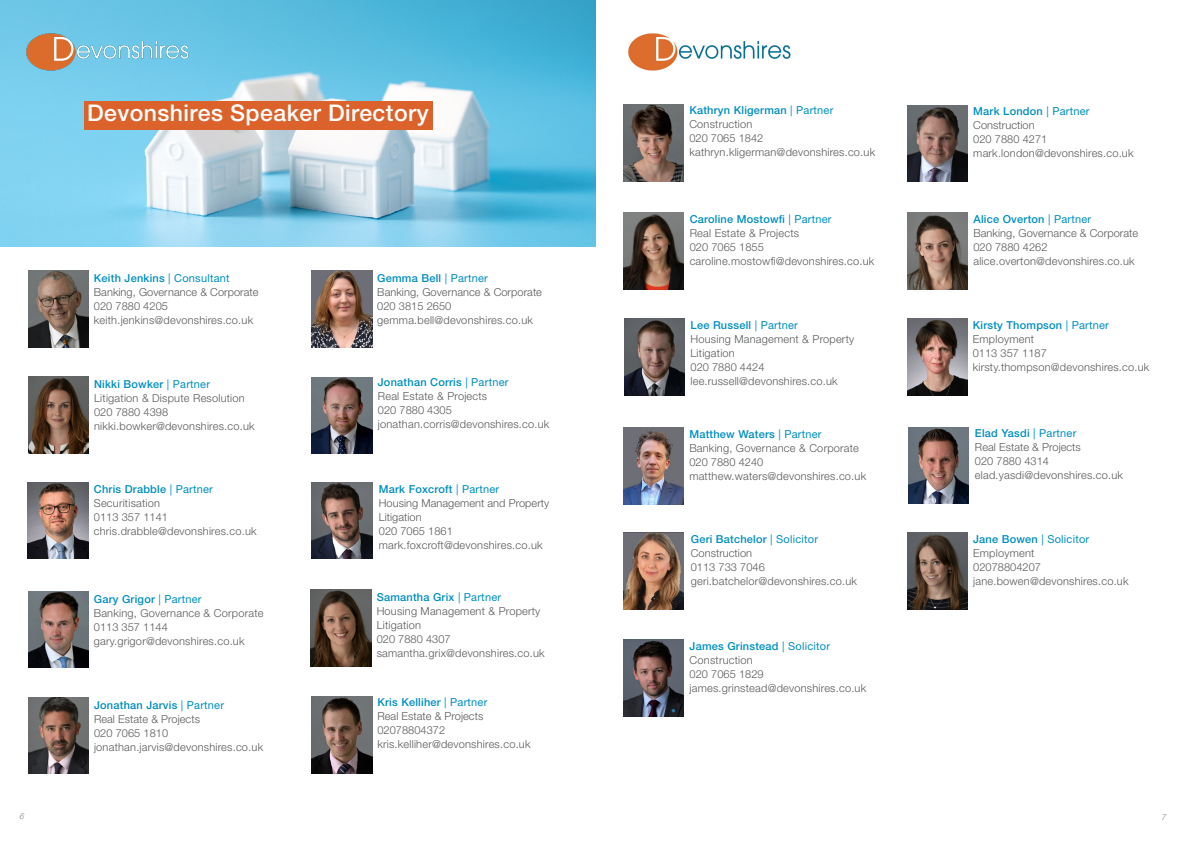
<style>
.page{position:relative;width:1191px;height:842px;background:#fff}
.page>*{position:absolute;margin:0;border:0;box-sizing:border-box;transform-origin:0 0}
.Quotes_bar_copy{font:500 23px "Helvetica Neue LT Std";letter-spacing:.02em;color:#fff}
.body_copy{font:300 11px/14px "Helvetica Neue LT Std";letter-spacing:.02em;color:#57585a}
.Partner_Name_and_tit{font:500 11px "Helvetica Neue LT Std";letter-spacing:.02em;color:#008ebe}
.Partner_Name_and_tit-2{font:300 11px/14px "Helvetica Neue LT Std";letter-spacing:.02em;color:#57585a}
.Partner_Name_and_tit-3{font:11px "Helvetica Neue LT Std";letter-spacing:.02em;color:#008ebe}
.t1{font:italic 300 8px "Helvetica Neue LT Std";color:#848385}
.s1{font-weight:400}
.s2{font-weight:500}
</style>
<div class="page">
<img style="left:907px;top:533px;width:60px;height:76px">
<img style="left:908px;top:427px;width:60px;height:77px">
<img style="left:624px;top:428px;width:60px;height:76px">
<img style="left:907px;top:318px;width:60px;height:77px">
<img style="left:907px;top:213px;width:60px;height:76px">
<img style="left:907px;top:105px;width:60px;height:77px">
<img style="left:312px;top:696px;width:60px;height:77px">
<img style="left:29px;top:697px;width:60px;height:76px">
<img style="left:311px;top:590px;width:60px;height:76px">
<img style="left:28px;top:591px;width:60px;height:77px">
<img style="left:28px;top:482px;width:60px;height:77px">
<img style="left:624px;top:105px;width:60px;height:76px">
<img style="left:312px;top:482px;width:60px;height:77px">
<img style="left:312px;top:377px;width:60px;height:77px">
<img style="left:28px;top:376px;width:60px;height:77px">
<img style="left:312px;top:271px;width:60px;height:76px">
<img style="left:28px;top:271px;width:60px;height:76px">
<img style="left:624px;top:319px;width:60px;height:76px">
<img style="left:624px;top:213px;width:60px;height:76px">
<img style="left:624px;top:640px;width:60px;height:76px">
<img style="left:624px;top:533px;width:60px;height:76px">
<img style="left:0;top:0;width:595px;height:247px">
<div style="left:84px;top:101px;width:349px;height:28px;background:#db632b"></div>
<img style="left:628px;top:33px;width:163px;height:38px">
<img style="left:24px;top:32px;width:167px;height:40px">
<p class="Quotes_bar_copy" style="left:87px;top:99px;width:343px">Devonshires Speaker Directory</p>
<p class="Partner_Name_and_tit" style="left:689px;top:104px;width:146px">Kathryn Kligerman <span class="s1">| Partner</span></p>
<p class="Partner_Name_and_tit-2" style="left:689px;top:117px;width:65px">Construction</p>
<p class="body_copy" style="left:689px;top:131px;width:76px">020 7065 1842</p>
<p class="body_copy" style="left:689px;top:145px;width:187px">kathryn.kligerman@devonshires.co.uk</p>
<p class="Partner_Name_and_tit" style="left:689px;top:212px;width:143px">Caroline Mostowfi <span class="s1">| Partner</span></p>
<p class="Partner_Name_and_tit-2" style="left:689px;top:225px;width:111px">Real Estate &amp; Projects</p>
<p class="body_copy" style="left:689px;top:239px;width:76px">020 7065 1855</p>
<p class="body_copy" style="left:689px;top:253px;width:186px">caroline.mostowfi@devonshires.co.uk</p>
<p class="Partner_Name_and_tit" style="left:377px;top:271px;width:112px">Gemma Bell <span class="s1">| Partner</span></p>
<p class="body_copy" style="left:377px;top:285px;width:166px">Banking, Governance &amp; Corporate<br>020 3815 2650</p>
<p class="body_copy" style="left:377px;top:313px;width:157px">gemma.bell@devonshires.co.uk</p>
<p class="Partner_Name_and_tit" style="left:94px;top:271px;width:137px">Keith Jenkins <span class="s1">| Consultant</span></p>
<p class="body_copy" style="left:94px;top:285px;width:166px">Banking, Governance &amp; Corporate<br>020 7880 4205</p>
<p class="body_copy" style="left:94px;top:313px;width:161px">keith.jenkins@devonshires.co.uk</p>
<p class="Partner_Name_and_tit" style="left:690px;top:318px;width:109px">Lee Russell <span class="s1">| Partner</span></p>
<p class="Partner_Name_and_tit-2" style="left:690px;top:332px;width:165px">Housing Management &amp; Property<br>Litigation</p>
<p class="body_copy" style="left:690px;top:360px;width:76px">020 7880 4424</p>
<p class="body_copy" style="left:690px;top:374px;width:149px">lee.russell@devonshires.co.uk</p>
<p class="Partner_Name_and_tit" style="left:378px;top:376px;width:132px">Jonathan Corris <span class="s1">| Partner</span></p>
<p class="Partner_Name_and_tit-2" style="left:378px;top:389px;width:111px">Real Estate &amp; Projects</p>
<p class="body_copy" style="left:378px;top:403px;width:76px">020 7880 4305</p>
<p class="body_copy" style="left:378px;top:417px;width:173px">jonathan.corris@devonshires.co.uk</p>
<p class="Partner_Name_and_tit" style="left:94px;top:377px;width:117px">Nikki Bowker <span class="s1">| Partner</span></p>
<p class="Partner_Name_and_tit-2" style="left:94px;top:390px;width:152px">Litigation &amp; Dispute Resolution</p>
<p class="body_copy" style="left:94px;top:404px;width:76px">020 7880 4398</p>
<p class="body_copy" style="left:94px;top:418px;width:162px">nikki.bowker@devonshires.co.uk</p>
<p class="Partner_Name_and_tit" style="left:689px;top:427px;width:134px">Matthew Waters <span class="s1">| Partner</span></p>
<p class="Partner_Name_and_tit-2" style="left:689px;top:441px;width:171px">Banking, Governance &amp; Corporate</p>
<p class="body_copy" style="left:689px;top:455px;width:76px">020 7880 4240</p>
<p class="body_copy" style="left:689px;top:469px;width:178px">matthew.waters@devonshires.co.uk</p>
<p class="Partner_Name_and_tit" style="left:94px;top:483px;width:120px">Chris Drabble <span class="s1">| Partner</span></p>
<p class="Partner_Name_and_tit-2" style="left:94px;top:496px;width:68px">Securitisation</p>
<p class="body_copy" style="left:94px;top:510px;width:76px">0113 357 1141</p>
<p class="body_copy" style="left:94px;top:524px;width:164px">chris.drabble@devonshires.co.uk</p>
<p class="Partner_Name_and_tit" style="left:94px;top:592px;width:109px">Gary Grigor <span class="s1">| Partner</span></p>
<p class="Partner_Name_and_tit-2" style="left:94px;top:606px;width:171px">Banking, Governance &amp; Corporate</p>
<p class="body_copy" style="left:94px;top:620px;width:76px">0113 357 1144</p>
<p class="body_copy" style="left:94px;top:634px;width:152px">gary.grigor@devonshires.co.uk</p>
<p class="Partner_Name_and_tit" style="left:94px;top:698px;width:131px">Jonathan Jarvis <span class="s1">| Partner</span></p>
<p class="body_copy" style="left:94px;top:712px;width:107px">Real Estate &amp; Projects</p>
<p class="body_copy" style="left:94px;top:726px;width:76px">020 7065 1810</p>
<p class="body_copy" style="left:94px;top:740px;width:171px">jonathan.jarvis@devonshires.co.uk</p>
<p class="Partner_Name_and_tit" style="left:379px;top:483px;width:122px">Mark Foxcroft <span class="s1">| Partner</span></p>
<p class="body_copy" style="left:379px;top:496px;width:172px">Housing Management and Property<br>Litigation</p>
<p class="body_copy" style="left:379px;top:524px;width:76px">020 7065 1861</p>
<p class="body_copy" style="left:379px;top:538px;width:165px">mark.foxcroft@devonshires.co.uk</p>
<p class="Partner_Name_and_tit" style="left:377px;top:590px;width:126px">Samantha Grix <span class="s1">| Partner</span></p>
<p class="body_copy" style="left:377px;top:604px;width:165px">Housing Management &amp; Property<br>Litigation</p>
<p class="body_copy" style="left:377px;top:632px;width:76px">020 7880 4307</p>
<p class="body_copy" style="left:377px;top:646px;width:170px">samantha.grix@devonshires.co.uk</p>
<p class="Partner_Name_and_tit" style="left:377px;top:696px;width:111px">Kris Kelliher <span class="s1">| Partner</span></p>
<p class="body_copy" style="left:377px;top:709px;width:107px">Real Estate &amp; Projects</p>
<p class="body_copy" style="left:377px;top:723px;width:69px">02078804372</p>
<p class="body_copy" style="left:377px;top:737px;width:155px">kris.kelliher@devonshires.co.uk</p>
<p class="Partner_Name_and_tit" style="left:691px;top:533px;width:129px">Geri Batchelor <span class="s1">| Solicitor</span></p>
<p class="body_copy" style="left:691px;top:546px;width:63px">Construction</p>
<p class="body_copy" style="left:691px;top:560px;width:76px">0113 733 7046</p>
<p class="body_copy" style="left:691px;top:574px;width:168px">geri.batchelor@devonshires.co.uk</p>
<p class="Partner_Name_and_tit" style="left:689px;top:639px;width:142px">James Grinstead <span class="s1">| Solicitor</span></p>
<p class="body_copy" style="left:689px;top:653px;width:65px">Construction</p>
<p class="body_copy" style="left:689px;top:667px;width:76px">020 7065 1829</p>
<p class="body_copy" style="left:689px;top:681px;width:178px">james.grinstead@devonshires.co.uk</p>
<p class="Partner_Name_and_tit" style="left:973px;top:104px;width:118px">Mark London <span class="s1">| Partner</span></p>
<p class="body_copy" style="left:973px;top:118px;width:63px">Construction</p>
<p class="body_copy" style="left:973px;top:132px;width:76px">020 7880 4271</p>
<p class="body_copy" style="left:973px;top:146px;width:162px">mark.london@devonshires.co.uk</p>
<p class="Partner_Name_and_tit" style="left:973px;top:212px;width:119px">Alice Overton <span class="s1">| Partner</span></p>
<p class="body_copy" style="left:973px;top:226px;width:166px">Banking, Governance &amp; Corporate<br>020 7880 4262</p>
<p class="body_copy" style="left:973px;top:254px;width:163px">alice.overton@devonshires.co.uk</p>
<p class="Partner_Name_and_tit" style="left:972px;top:318px;width:138px">Kirsty Thompson <span class="s1">| Partner</span></p>
<p class="Partner_Name_and_tit-2" style="left:972px;top:331px;width:63px">Employment</p>
<p class="Partner_Name_and_tit-2" style="left:972px;top:345px;width:76px">0113 357 1187</p>
<p class="body_copy" style="left:972px;top:359px;width:178px">kirsty.thompson@devonshires.co.uk</p>
<p class="Partner_Name_and_tit" style="left:975px;top:427px;width:103px">Elad Yasdi <span class="s1">| Partner</span></p>
<p class="body_copy" style="left:975px;top:440px;width:107px">Real Estate &amp; Projects</p>
<p class="body_copy" style="left:975px;top:454px;width:76px">020 7880 4314</p>
<p class="body_copy" style="left:975px;top:468px;width:149px">elad.yasdi@devonshires.co.uk</p>
<p class="Partner_Name_and_tit-3" style="left:973px;top:533px;width:118px"><span class="s2">Jane Bowen</span> | Solicitor</p>
<p class="body_copy" style="left:973px;top:546px;width:63px">Employment</p>
<p class="body_copy" style="left:973px;top:560px;width:69px">02078804207</p>
<p class="body_copy" style="left:973px;top:574px;width:157px">jane.bowen@devonshires.co.uk</p>
<p class="t1" style="left:19px;top:811px;width:8px">6</p>
<p class="t1" style="left:1161px;top:812px;width:8px">7</p>
</div>
